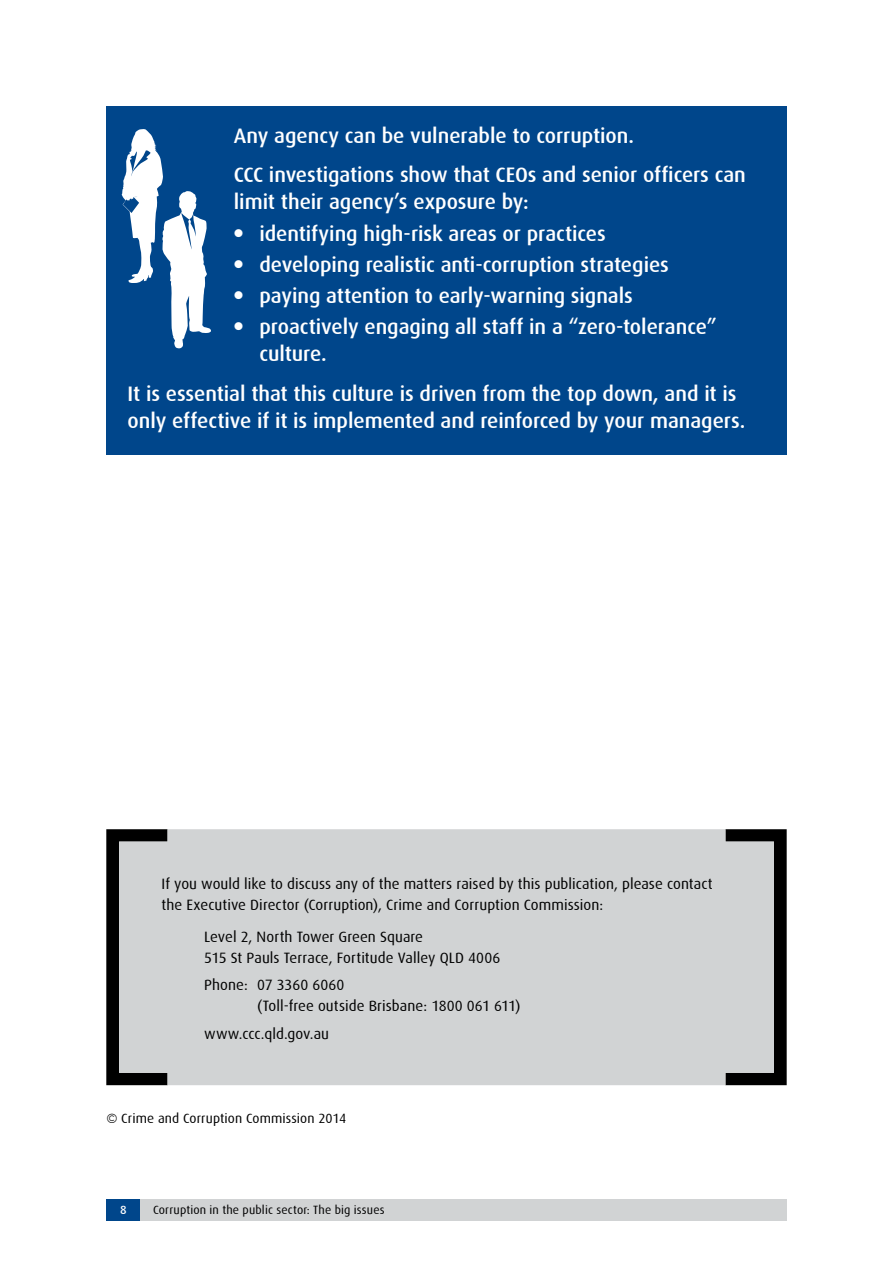
<style>
.page{position:relative;width:893px;height:1263px;background:#fff}
.page>*{position:absolute;margin:0;border:0;box-sizing:border-box;transform-origin:0 0}
.t1{font:500 21px/27px "Dax";color:#fff}
.t2{font:15px/21px "Dax";letter-spacing:.005em;color:#000}
.t3{font:13.5px "Dax";letter-spacing:.01em;color:#000}
.t4{font:12px "Dax";letter-spacing:.015em;color:#000}
.t5{font:500 12px "Dax";color:#fff}
.s1{font-weight:900}
</style>
<div class="page">
<div style="left:106px;top:106px;width:681px;height:349px;background:#00468b"></div>
<svg style="left:122px;top:129px;width:89px;height:219px"></svg>
<div style="left:106px;top:1199px;width:34px;height:21px;background:#00468b"></div>
<div style="left:140px;top:1199px;width:647px;height:21px;background:#d1d3d4"></div>
<svg style="left:106px;top:829px;width:681px;height:256px;background:#060606"></svg>
<div style="left:119px;top:829px;width:655px;height:256px;background:#d1d3d4"></div>
<p class="t1" style="left:234px;top:116px;width:514px;line-height:39.8px">Any agency can be vulnerable to corruption.<br>CCC investigations show that CEOs and senior officers can</p>
<p class="t1" style="left:234px;top:189px;width:296px">limit their agency’s exposure by:</p>
<p class="t1" style="left:234px;top:220px;width:373px"><span class="s1">•</span> identifying high-risk areas or practices</p>
<p class="t1" style="left:234px;top:251px;width:437px"><span class="s1">•</span> developing realistic anti-corruption strategies</p>
<p class="t1" style="left:234px;top:282px;width:401px"><span class="s1">•</span> paying attention to early-warning signals</p>
<p class="t1" style="left:259px;top:314px;width:459px;text-indent:-26px"><span class="s1">•</span> proactively engaging all staff in a “zero-tolerance” culture.</p>
<p class="t1" style="left:128px;top:380px;width:619px">It is essential that this culture is driven from the top down, and it is only effective if it is implemented and reinforced by your managers.</p>
<p class="t2" style="left:162px;top:874px;width:553px">If you would like to discuss any of the matters raised by this publication, please contact the Executive Director (Corruption), Crime and Corruption Commission:</p>
<p class="t2" style="left:204px;top:926px;width:298px">Level 2, North Tower Green Square<br>515 St Pauls Terrace, Fortitude Valley QLD 4006</p>
<p class="t2" style="left:257px;top:975px;width:265px;text-indent:-53px">Phone: 07 3360 6060<br>(Toll-free outside Brisbane: 1800 061 611)</p>
<p class="t2" style="left:204px;top:1023px;width:126px">www.ccc.qld.gov.au</p>
<p class="t3" style="left:106px;top:1111px;width:241px">© Crime and Corruption Commission 2014</p>
<p class="t5" style="left:120px;top:1203px;width:8px">8</p>
<p class="t4" style="left:153px;top:1204px;width:233px">Corruption in the public sector: The big issues</p>
</div>
